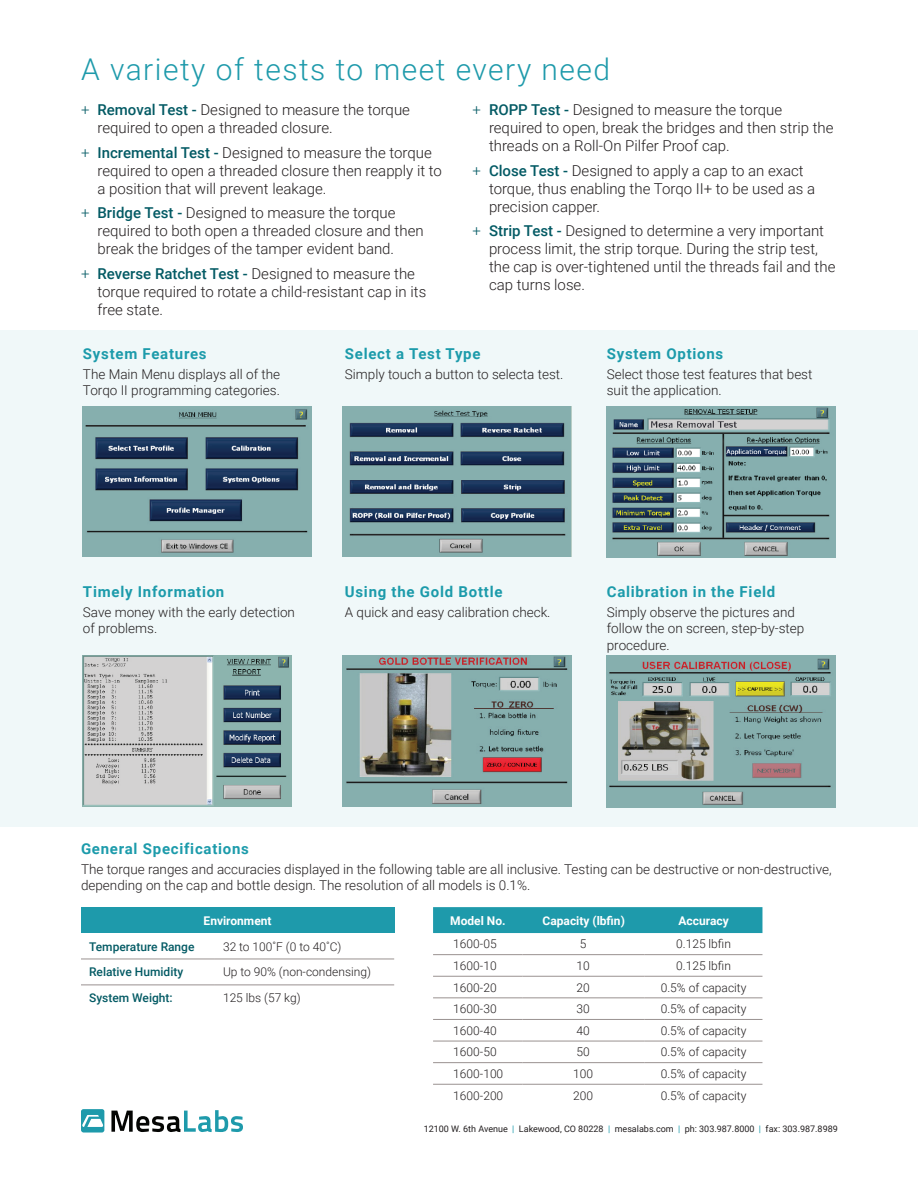
<style>
.page{position:relative;width:918px;height:1188px;background:#fff}
.page>*{position:absolute;margin:0;border:0;box-sizing:border-box;transform-origin:0 0}
.t1{font:300 30px "Roboto";letter-spacing:.05em;color:#1e9aab}
.t2{font:300 15px/18px "Roboto";color:#231f20}
.t3{font:700 15px "Roboto";letter-spacing:.05em;color:#1c9bab}
.body_copy{font:300 13.5px/16.5px "Roboto";color:#231f20}
.t4{font:300 12px "Roboto";color:#231f20}
.t5{font:500 12px "Roboto";color:#035a64}
.t6{font:700 12px "Roboto";color:#fff}
.t7{font:9px "Roboto";color:#231f20}
.s1{color:#035a64}
.s2{font-weight:500;color:#035a64}
.s3{color:#1c9bab}
</style>
<div class="page">
<div style="left:0;top:330px;width:918px;height:496px;background:#f0f8f9"></div>
<svg style="left:81px;top:1109px;width:23px;height:24px"></svg>
<svg style="left:111px;top:1110px;width:132px;height:22px"></svg>
<div style="left:81px;top:907px;width:313px;height:26px;background:#1e9aab"></div>
<hr style="left:81px;top:959px;width:134px;height:1px;background:#999190">
<hr style="left:215px;top:959px;width:179px;height:1px;background:#999190">
<hr style="left:81px;top:985px;width:134px;height:1px;background:#999190">
<hr style="left:215px;top:985px;width:179px;height:1px;background:#999190">
<div style="left:433px;top:907px;width:329px;height:26px;background:#1e9aab"></div>
<hr style="left:433px;top:954px;width:90px;height:1px;background:#999190">
<hr style="left:523px;top:954px;width:122px;height:1px;background:#999190">
<hr style="left:645px;top:954px;width:117px;height:1px;background:#999190">
<hr style="left:433px;top:976px;width:90px;height:1px;background:#999190">
<hr style="left:523px;top:976px;width:122px;height:1px;background:#999190">
<hr style="left:645px;top:976px;width:117px;height:1px;background:#999190">
<hr style="left:433px;top:998px;width:90px;height:1px;background:#999190">
<hr style="left:523px;top:998px;width:122px;height:1px;background:#999190">
<hr style="left:645px;top:998px;width:117px;height:1px;background:#999190">
<hr style="left:433px;top:1019px;width:90px;height:1px;background:#999190">
<hr style="left:523px;top:1019px;width:122px;height:1px;background:#999190">
<hr style="left:645px;top:1019px;width:117px;height:1px;background:#999190">
<hr style="left:433px;top:1041px;width:90px;height:1px;background:#999190">
<hr style="left:523px;top:1041px;width:122px;height:1px;background:#999190">
<hr style="left:645px;top:1041px;width:117px;height:1px;background:#999190">
<hr style="left:433px;top:1062px;width:90px;height:1px;background:#999190">
<hr style="left:523px;top:1062px;width:122px;height:1px;background:#999190">
<hr style="left:645px;top:1062px;width:117px;height:1px;background:#999190">
<hr style="left:433px;top:1084px;width:90px;height:1px;background:#999190">
<hr style="left:523px;top:1084px;width:122px;height:1px;background:#999190">
<hr style="left:645px;top:1084px;width:117px;height:1px;background:#999190">
<img style="left:83px;top:406px;width:229px;height:151px">
<img style="left:83px;top:656px;width:209px;height:150px">
<img style="left:343px;top:406px;width:229px;height:151px">
<img style="left:343px;top:656px;width:229px;height:151px">
<img style="left:606px;top:406px;width:229px;height:151px">
<img style="left:606px;top:656px;width:229px;height:151px">
<p class="t1" style="left:81px;top:48px;width:531px">A variety of tests to meet every need</p>
<p class="t2" style="left:98px;top:100px;width:314px;text-indent:-16px"><span class="s1">+</span> <span class="s2">Removal Test -</span> Designed to measure the torque required to open a threaded closure.</p>
<p class="t2" style="left:98px;top:143px;width:346px;text-indent:-16px"><span class="s1">+</span> <span class="s2">Incremental Test -</span> Designed to measure the torque required to open a threaded closure then reapply it to a position that will prevent leakage.</p>
<p class="t2" style="left:98px;top:204px;width:328px;text-indent:-16px"><span class="s1">+</span> <span class="s2">Bridge Test -</span> Designed to measure the torque required to both open a threaded closure and then break the bridges of the tamper evident band.</p>
<p class="t2" style="left:98px;top:264px;width:330px;text-indent:-16px"><span class="s1">+</span> <span class="s2">Reverse Ratchet Test -</span> Designed to measure the torque required to rotate a child-resistant cap in its free state.</p>
<p class="t2" style="left:489px;top:100px;width:346px;text-indent:-16px"><span class="s1">+</span> <span class="s2">ROPP Test -</span> Designed to measure the torque required to open, break the bridges and then strip the threads on a Roll-On Pilfer Proof cap.</p>
<p class="t2" style="left:489px;top:161px;width:328px;text-indent:-16px"><span class="s1">+</span> <span class="s2">Close Test -</span> Designed to apply a cap to an exact torque, thus enabling the Torqo II+ to be used as a precision capper.</p>
<p class="t2" style="left:489px;top:222px;width:348px;text-indent:-16px"><span class="s1">+</span> <span class="s2">Strip Test -</span> Designed to determine a very important process limit, the strip torque. During the strip test, the cap is over-tightened until the threads fail and the cap turns lose.</p>
<p class="t3" style="left:83px;top:343px;width:125px">System Features</p>
<p class="body_copy" style="left:83px;top:365px;width:199px">The Main Menu displays all of the</p>
<p class="body_copy" style="left:83px;top:382px;width:198px">Torqo II programming categories.</p>
<p class="t3" style="left:345px;top:343px;width:137px">Select a Test Type</p>
<p class="body_copy" style="left:345px;top:365px;width:220px">Simply touch a button to selecta test.</p>
<p class="t3" style="left:607px;top:343px;width:118px">System Options</p>
<p class="body_copy" style="left:607px;top:365px;width:207px">Select those test features that best suit the application.</p>
<p class="t3" style="left:83px;top:581px;width:143px">Timely Information</p>
<p class="body_copy" style="left:83px;top:603px;width:214px">Save money with the early detection</p>
<p class="body_copy" style="left:83px;top:620px;width:76px">of problems.</p>
<p class="t3" style="left:345px;top:581px;width:159px">Using the Gold Bottle</p>
<p class="body_copy" style="left:345px;top:603px;width:207px">A quick and easy calibration check.</p>
<p class="t3" style="left:607px;top:581px;width:170px">Calibration in the Field</p>
<p class="body_copy" style="left:607px;top:603px;width:190px">Simply observe the pictures and</p>
<p class="body_copy" style="left:607px;top:620px;width:199px">follow the on screen, step-by-step</p>
<p class="body_copy" style="left:607px;top:636px;width:64px">procedure.</p>
<p class="t3" style="left:81px;top:838px;width:169px">General Specifications</p>
<p class="body_copy" style="left:81px;top:860px;width:752px">The torque ranges and accuracies displayed in the following table are all inclusive. Testing can be destructive or non-destructive, depending on the cap and bottle design. The resolution of all models is 0.1%.</p>
<p class="t6" style="left:204px;top:912px;width:70px">Environment</p>
<p class="t5" style="left:89px;top:938px;width:107px">Temperature Range</p>
<p class="t4" style="left:223px;top:938px;width:120px">32 to 100˚F (0 to 40˚C)</p>
<p class="t5" style="left:89px;top:964px;width:96px">Relative Humidity</p>
<p class="t4" style="left:223px;top:964px;width:149px">Up to 90% (non-condensing)</p>
<p class="t5" style="left:89px;top:990px;width:85px">System Weight:</p>
<p class="t4" style="left:223px;top:990px;width:79px">125 lbs (57 kg)</p>
<p class="t6" style="left:450px;top:912px;width:57px">Model No.</p>
<p class="t6" style="left:543px;top:912px;width:84px">Capacity (lbfin)</p>
<p class="t6" style="left:679px;top:912px;width:52px">Accuracy</p>
<p class="t4" style="left:453px;top:936px;width:45px">1600-05</p>
<p class="t4" style="left:580px;top:936px;width:8px">5</p>
<p class="t4" style="left:676px;top:936px;width:56px">0.125 lbfin</p>
<p class="t4" style="left:453px;top:957px;width:45px">1600-10</p>
<p class="t4" style="left:576px;top:957px;width:15px">10</p>
<p class="t4" style="left:676px;top:957px;width:56px">0.125 lbfin</p>
<p class="t4" style="left:453px;top:979px;width:45px">1600-20</p>
<p class="t4" style="left:576px;top:979px;width:15px">20</p>
<p class="t4" style="left:661px;top:979px;width:87px">0.5% of capacity</p>
<p class="t4" style="left:453px;top:1000px;width:45px">1600-30</p>
<p class="t4" style="left:576px;top:1000px;width:15px">30</p>
<p class="t4" style="left:661px;top:1000px;width:87px">0.5% of capacity</p>
<p class="t4" style="left:453px;top:1022px;width:45px">1600-40</p>
<p class="t4" style="left:576px;top:1022px;width:15px">40</p>
<p class="t4" style="left:661px;top:1022px;width:87px">0.5% of capacity</p>
<p class="t4" style="left:453px;top:1044px;width:45px">1600-50</p>
<p class="t4" style="left:576px;top:1044px;width:15px">50</p>
<p class="t4" style="left:661px;top:1044px;width:87px">0.5% of capacity</p>
<p class="t4" style="left:453px;top:1065px;width:51px">1600-100</p>
<p class="t4" style="left:573px;top:1065px;width:21px">100</p>
<p class="t4" style="left:661px;top:1065px;width:87px">0.5% of capacity</p>
<p class="t4" style="left:453px;top:1087px;width:51px">1600-200</p>
<p class="t4" style="left:573px;top:1087px;width:21px">200</p>
<p class="t4" style="left:661px;top:1087px;width:87px">0.5% of capacity</p>
<p class="t7" style="left:424px;top:1122px;width:416px">12100 W. 6th Avenue <span class="s3">|</span> Lakewood, CO 80228 <span class="s3">|</span> mesalabs.com <span class="s3">|</span> ph: 303.987.8000 <span class="s3">|</span> fax: 303.987.8989</p>
</div>
